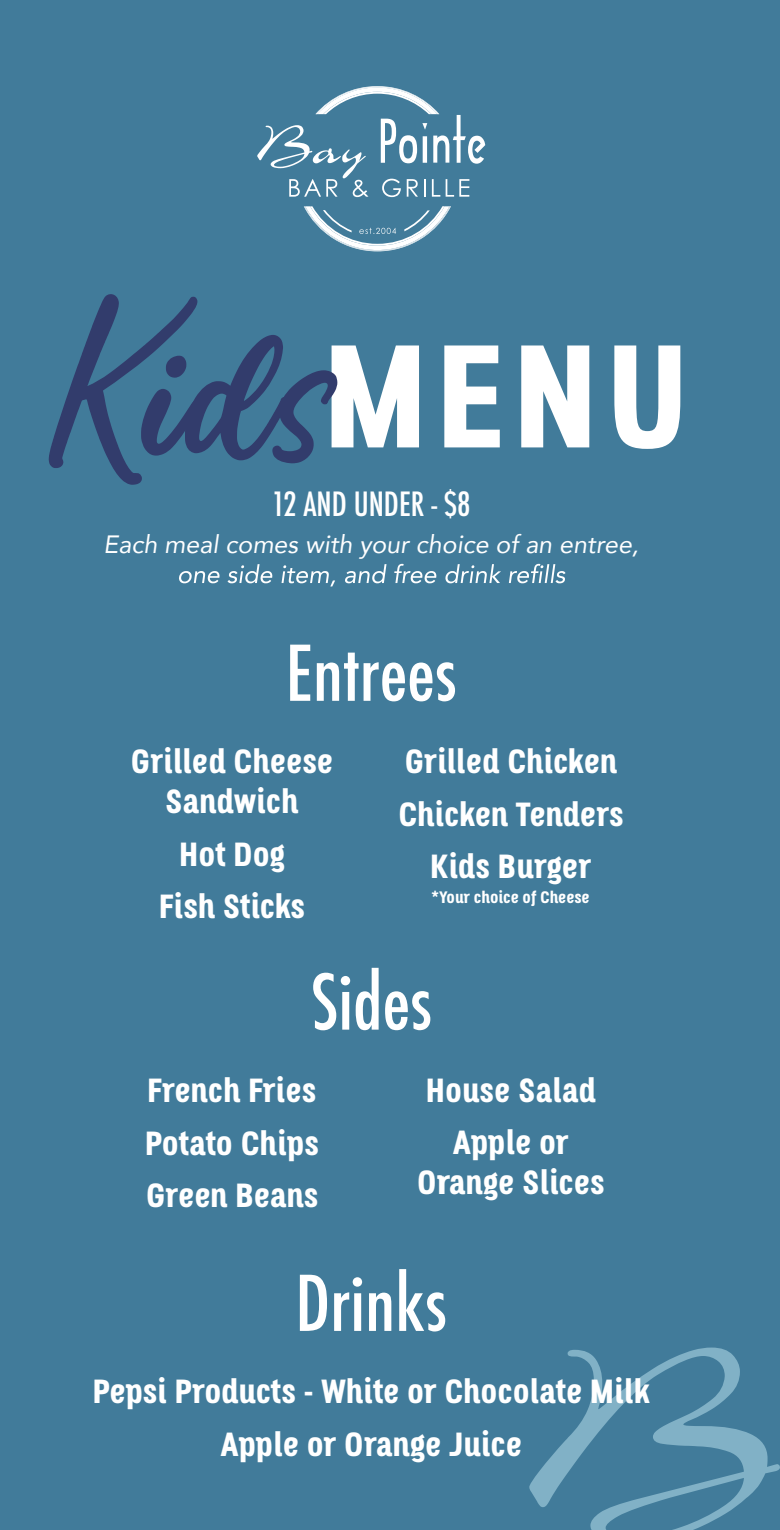
<style>
.page{position:relative;width:780px;height:1530px;background:#417b9a}
.page>*{position:absolute;margin:0;border:0;box-sizing:border-box;transform-origin:0 0}
.t1{font:255.25px "Palace";color:#323c6c}
.t2{font:500 condensed 74.5px "Futura";color:#fff}
.t3{font:800 34px/52.5px "Octagen";color:#fff;text-align:center}
.t4{font:500 condensed 32.5px "Futura";color:#fff}
.t5{font:italic 25px "Avenir";color:#fff}
.t6{font:800 17px "Octagen";color:#fff}
.s1{font-family:"Octagen";font-weight:800;font-size:148.25px;color:#fff}
</style>
<div class="page">
<svg style="left:529px;top:1348px;width:251px;height:182px"></svg>
<svg style="left:179px;top:564px;width:386px;height:22px"></svg>
<svg style="left:257px;top:86px;width:228px;height:111px"></svg>
<svg style="left:304px;top:206px;width:147px;height:45px"></svg>
<h1 class="t1" style="left:57px;top:290px;width:633px">Kids<span class="s1">MENU</span></h1>
<p class="t4" style="left:272px;top:483px;width:200px">12 AND UNDER - $8</p>
<p class="t5" style="left:104px;top:529px;width:537px">Each meal comes with your choice of an entree,</p>
<h2 class="t2" style="left:286px;top:626px;width:172px">Entrees</h2>
<p class="t3" style="left:130px;top:741px;width:204px;line-height:40px">Grilled Cheese<br>Sandwich</p>
<p class="t3" style="left:159px;top:827px;width:148px">Hot Dog<br>Fish Sticks</p>
<p class="t3" style="left:398px;top:734px;width:227px">Grilled Chicken<br>Chicken Tenders<br>Kids Burger</p>
<p class="t6" style="left:431px;top:886px;width:160px">*Your choice of Cheese</p>
<h2 class="t2" style="left:310px;top:954px;width:123px">Sides</h2>
<p class="t3" style="left:145px;top:1063px;width:175px;text-align:justify">French Fries Potato Chips Green Beans</p>
<p class="t3" style="left:425px;top:1063px;width:172px">House Salad<br>Apple or</p>
<p class="t3" style="left:417px;top:1156px;width:189px">Orange Slices</p>
<h2 class="t2" style="left:295px;top:1256px;width:153px">Drinks</h2>
<p class="t3" style="left:92px;top:1365px;width:559px">Pepsi Products - White or Chocolate Milk<br>Apple or Orange Juice</p>
</div>
